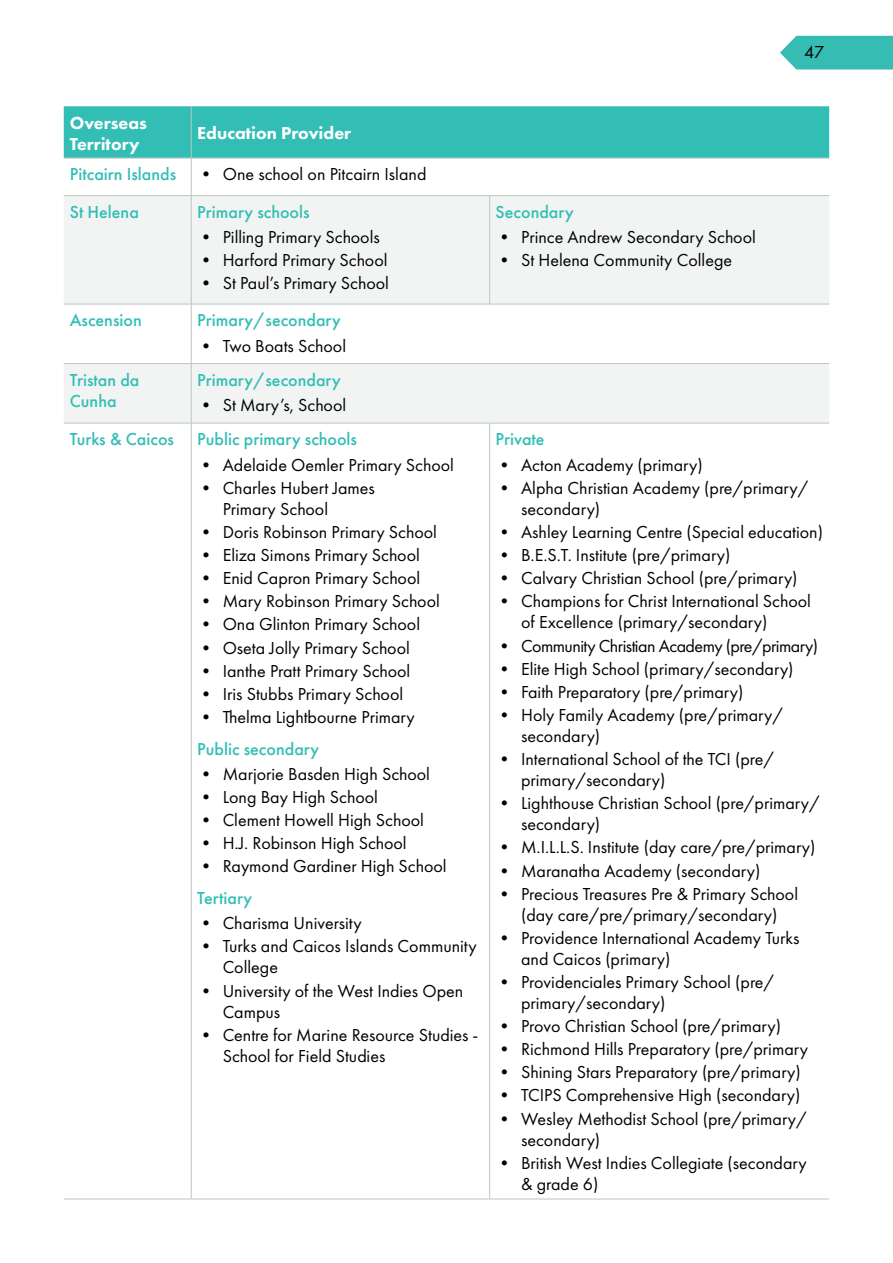
<style>
.page{position:relative;width:893px;height:1263px;background:#fff}
.page>*{position:absolute;margin:0;border:0;box-sizing:border-box;transform-origin:0 0}
.t1{font:18px/21px "Futura PT";color:#000}
.t2{font:500 18px/21px "Futura PT";color:#32beb4}
.t3{font:18px "Futura PT";letter-spacing:-.03em;color:#000}
.t4{font:800 18px/21px "Futura PT";color:#fff}
.s1{font-weight:500;color:#32beb4}
</style>
<div class="page">
<svg style="left:780px;top:36px;width:113px;height:34px;background:#46c2ba"></svg>
<div style="left:64px;top:106px;width:765px;height:52px;background:#32beb4"></div>
<svg style="left:64px;top:196px;width:765px;height:227px;fill:#f1f4f3"></svg>
<hr style="left:191px;top:106px;width:1px;height:52px;background:#bbc6c3">
<hr style="left:191px;top:158px;width:1px;height:37px;background:#bbc6c3">
<hr style="left:191px;top:196px;width:1px;height:108px;background:#bbc6c3">
<hr style="left:489px;top:196px;width:1px;height:108px;background:#bbc6c3">
<hr style="left:191px;top:304px;width:1px;height:59px;background:#bbc6c3">
<hr style="left:191px;top:364px;width:1px;height:59px;background:#bbc6c3">
<hr style="left:191px;top:423px;width:1px;height:776px;background:#bbc6c3">
<hr style="left:489px;top:423px;width:1px;height:776px;background:#bbc6c3">
<hr style="left:64px;top:158px;width:127px;height:1px;background:#bbc6c3">
<hr style="left:191px;top:158px;width:299px;height:1px;background:#bbc6c3">
<hr style="left:490px;top:158px;width:339px;height:1px;background:#bbc6c3">
<hr style="left:64px;top:195px;width:127px;height:1px;background:#bbc6c3">
<hr style="left:191px;top:195px;width:299px;height:1px;background:#bbc6c3">
<hr style="left:490px;top:195px;width:339px;height:1px;background:#bbc6c3">
<hr style="left:64px;top:304px;width:127px;height:1px;background:#bbc6c3">
<hr style="left:191px;top:304px;width:299px;height:1px;background:#bbc6c3">
<hr style="left:490px;top:304px;width:339px;height:1px;background:#bbc6c3">
<hr style="left:64px;top:363px;width:127px;height:1px;background:#bbc6c3">
<hr style="left:191px;top:363px;width:299px;height:1px;background:#bbc6c3">
<hr style="left:490px;top:363px;width:339px;height:1px;background:#bbc6c3">
<hr style="left:64px;top:423px;width:127px;height:1px;background:#bbc6c3">
<hr style="left:191px;top:423px;width:299px;height:1px;background:#bbc6c3">
<hr style="left:490px;top:423px;width:339px;height:1px;background:#bbc6c3">
<hr style="left:64px;top:1199px;width:127px;height:1px;background:#bbc6c3">
<hr style="left:191px;top:1199px;width:299px;height:1px;background:#bbc6c3">
<hr style="left:490px;top:1199px;width:339px;height:1px;background:#bbc6c3">
<p class="t1" style="left:804px;top:41px;width:21px">47</p>
<p class="t4" style="left:70px;top:112px;width:79px">Overseas<br>Territory</p>
<p class="t4" style="left:197px;top:122px;width:155px">Education Provider</p>
<p class="t1" style="left:70px;top:155px;width:358px;line-height:37.5px"><span class="s1">Pitcairn Islands</span> • One school on Pitcairn Island<br><span class="s1">St Helena</span></p>
<p class="t2" style="left:197px;top:201px;width:114px">Primary schools</p>
<p class="t1" style="left:197px;top:227px;width:184px">• Pilling Primary Schools</p>
<p class="t1" style="left:197px;top:250px;width:192px">• Harford Primary School</p>
<p class="t1" style="left:197px;top:273px;width:193px">• St Paul’s Primary School</p>
<p class="t2" style="left:70px;top:310px;width:73px">Ascension</p>
<p class="t2" style="left:197px;top:310px;width:145px">Primary/secondary</p>
<p class="t1" style="left:197px;top:335px;width:150px">• Two Boats School</p>
<p class="t2" style="left:70px;top:369px;width:71px">Tristan da<br>Cunha</p>
<p class="t2" style="left:197px;top:369px;width:145px">Primary/secondary</p>
<p class="t1" style="left:197px;top:394px;width:151px">• St Mary’s, School</p>
<p class="t2" style="left:70px;top:429px;width:106px">Turks &amp; Caicos</p>
<p class="t2" style="left:197px;top:429px;width:161px">Public primary schools</p>
<p class="t1" style="left:197px;top:454px;width:258px">• Adelaide Oemler Primary School</p>
<p class="t1" style="left:223px;top:477px;width:154px;text-indent:-26px">• Charles Hubert James<br>Primary School</p>
<p class="t1" style="left:197px;top:521px;width:241px">• Doris Robinson Primary School</p>
<p class="t1" style="left:197px;top:544px;width:224px">• Eliza Simons Primary School</p>
<p class="t1" style="left:197px;top:568px;width:225px">• Enid Capron Primary School</p>
<p class="t1" style="left:197px;top:591px;width:244px">• Mary Robinson Primary School</p>
<p class="t1" style="left:197px;top:614px;width:224px">• Ona Glinton Primary School</p>
<p class="t1" style="left:197px;top:637px;width:214px">• Oseta Jolly Primary School</p>
<p class="t1" style="left:197px;top:660px;width:215px">• Ianthe Pratt Primary School</p>
<p class="t1" style="left:197px;top:683px;width:208px">• Iris Stubbs Primary School</p>
<p class="t1" style="left:197px;top:706px;width:219px">• Thelma Lightbourne Primary</p>
<p class="t2" style="left:197px;top:738px;width:123px">Public secondary</p>
<p class="t1" style="left:197px;top:763px;width:234px">• Marjorie Basden High School</p>
<p class="t1" style="left:197px;top:786px;width:182px">• Long Bay High School</p>
<p class="t1" style="left:197px;top:809px;width:228px">• Clement Howell High School</p>
<p class="t1" style="left:197px;top:833px;width:211px">• H.J. Robinson High School</p>
<p class="t1" style="left:197px;top:856px;width:251px">• Raymond Gardiner High School</p>
<p class="t2" style="left:197px;top:887px;width:57px">Tertiary</p>
<p class="t1" style="left:197px;top:913px;width:166px">• Charisma University</p>
<p class="t1" style="left:223px;top:936px;width:255px;text-indent:-26px">• Turks and Caicos Islands Community<br>College</p>
<p class="t1" style="left:223px;top:980px;width:242px;text-indent:-26px">• University of the West Indies Open<br>Campus</p>
<p class="t1" style="left:223px;top:1024px;width:257px;text-indent:-26px">• Centre for Marine Resource Studies -<br>School for Field Studies</p>
<p class="t2" style="left:496px;top:201px;width:80px">Secondary</p>
<p class="t1" style="left:496px;top:227px;width:262px">• Prince Andrew Secondary School</p>
<p class="t1" style="left:496px;top:250px;width:238px">• St Helena Community College</p>
<p class="t2" style="left:496px;top:429px;width:51px">Private</p>
<p class="t1" style="left:496px;top:454px;width:209px">• Acton Academy (primary)</p>
<p class="t1" style="left:521px;top:477px;width:289px;text-indent:-26px">• Alpha Christian Academy (pre/primary/ secondary)</p>
<p class="t1" style="left:496px;top:521px;width:329px">• Ashley Learning Centre (Special education)</p>
<p class="t1" style="left:496px;top:544px;width:236px">• B.E.S.T. Institute (pre/primary)</p>
<p class="t1" style="left:496px;top:568px;width:303px">• Calvary Christian School (pre/primary)</p>
<p class="t1" style="left:521px;top:591px;width:291px;text-indent:-26px">• Champions for Christ International School of Excellence (primary/secondary)</p>
<p class="t3" style="left:496px;top:635px;width:324px">• Community Christian Academy (pre/primary)</p>
<p class="t1" style="left:496px;top:658px;width:299px">• Elite High School (primary/secondary)</p>
<p class="t1" style="left:496px;top:681px;width:249px">• Faith Preparatory (pre/primary)</p>
<p class="t1" style="left:521px;top:704px;width:263px;text-indent:-26px">• Holy Family Academy (pre/primary/ secondary)</p>
<p class="t1" style="left:521px;top:748px;width:254px;text-indent:-26px">• International School of the TCI (pre/ primary/secondary)</p>
<p class="t1" style="left:521px;top:793px;width:300px;text-indent:-26px">• Lighthouse Christian School (pre/primary/ secondary)</p>
<p class="t1" style="left:496px;top:837px;width:321px">• M.I.L.L.S. Institute (day care/pre/primary)</p>
<p class="t1" style="left:496px;top:860px;width:266px">• Maranatha Academy (secondary)</p>
<p class="t1" style="left:496px;top:883px;width:304px;text-align:center">• Precious Treasures Pre &amp; Primary School (day care/pre/primary/secondary)</p>
<p class="t1" style="left:521px;top:927px;width:280px;text-indent:-26px">• Providence International Academy Turks and Caicos (primary)</p>
<p class="t1" style="left:521px;top:971px;width:255px;text-indent:-26px">• Providenciales Primary School (pre/ primary/secondary)</p>
<p class="t1" style="left:496px;top:1015px;width:287px">• Provo Christian School (pre/primary)</p>
<p class="t1" style="left:496px;top:1038px;width:314px">• Richmond Hills Preparatory (pre/primary</p>
<p class="t1" style="left:496px;top:1062px;width:307px">• Shining Stars Preparatory (pre/primary)</p>
<p class="t1" style="left:496px;top:1085px;width:306px">• TCIPS Comprehensive High (secondary)</p>
<p class="t1" style="left:521px;top:1108px;width:287px;text-indent:-26px">• Wesley Methodist School (pre/primary/ secondary)</p>
<p class="t1" style="left:521px;top:1152px;width:287px;text-indent:-26px">• British West Indies Collegiate (secondary &amp; grade 6)</p>
</div>
